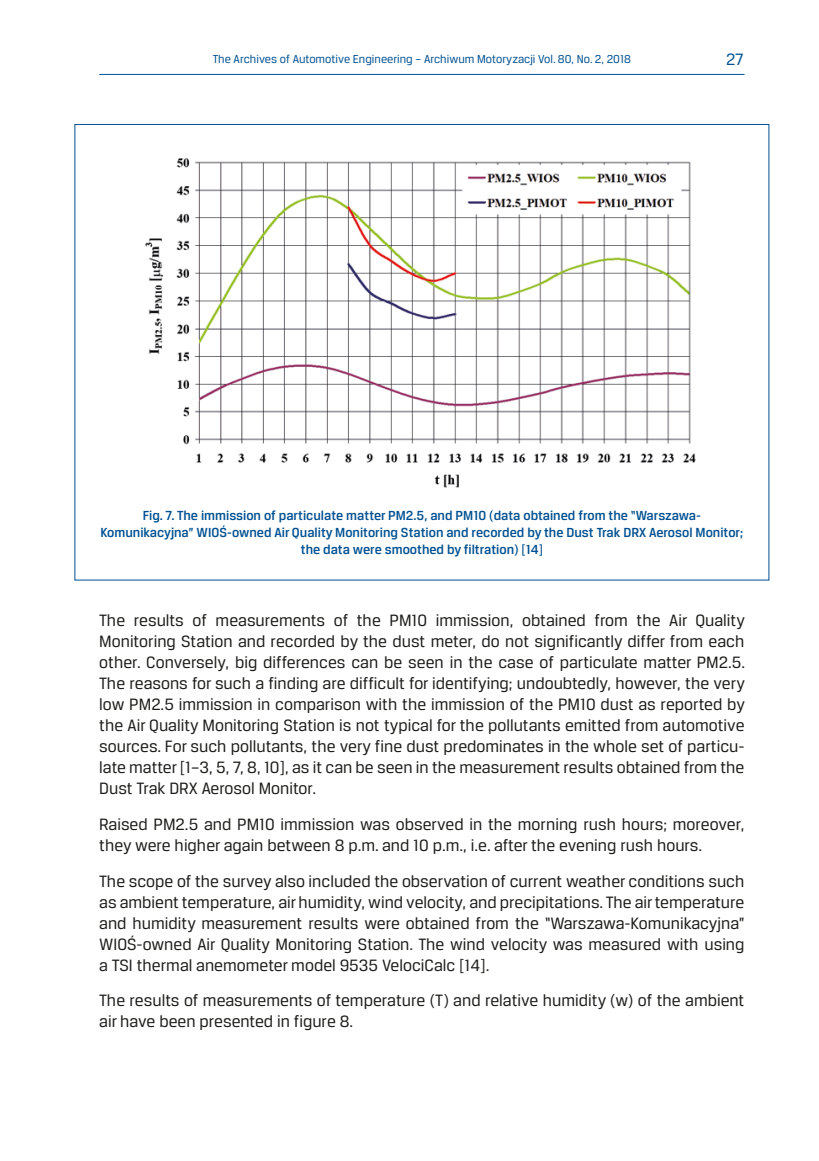
<style>
.page{position:relative;width:819px;height:1161px;background:#fff}
.page>*{position:absolute;margin:0;border:0;box-sizing:border-box;transform-origin:0 0}
.podst_ang{font:17.5px/21px "Breuer Text";color:#1c1c1a;text-align:justify}
.t1{font:17.5px "Breuer Text";color:#005091}
.podpisy_ilustracji_a{font:500 14px/16.8px "Breuer Text";color:#005091;text-align:center}
.t2{font:12.25px "Breuer Text";color:#005091}
</style>
<div class="page">
<hr style="left:99px;top:74px;width:645px;height:1px;background:#005091">
<img style="left:145px;top:158px;width:551px;height:330px">
<p class="t2" style="left:213px;top:52px;width:419px">The Archives of Automotive Engineering – Archiwum Motoryzacji Vol. 80, No. 2, 2018</p>
<p class="t1" style="left:726px;top:50px;width:19px">27</p>
<p class="podpisy_ilustracji_a" style="left:100px;top:507px;width:644px">Fig. 7. The immission of particulate matter PM2.5, and PM10 (data obtained from the “Warszawa-<br>Komunikacyjna” WIOŚ-owned Air Quality Monitoring Station and recorded by the Dust Trak DRX Aerosol Monitor; the data were smoothed by filtration) [14]</p>
<p class="podst_ang" style="left:99px;top:609px;width:647px">The results of measurements of the PM10 immission, obtained from the Air Quality Monitoring Station and recorded by the dust meter, do not significantly differ from each other. Conversely, big differences can be seen in the case of particulate matter PM2.5.<br>The reasons for such a finding are difficult for identifying; undoubtedly, however, the very low PM2.5 immission in comparison with the immission of the PM10 dust as reported by the Air Quality Monitoring Station is not typical for the pollutants emitted from automotive sources. For such pollutants, the very fine dust predominates in the whole set of particu&shy;late matter [1–3, 5, 7, 8, 10], as it can be seen in the measurement results obtained from the Dust Trak DRX Aerosol Monitor.</p>
<p class="podst_ang" style="left:99px;top:813px;width:646px">Raised PM2.5 and PM10 immission was observed in the morning rush hours; moreover, they were higher again between 8 p.m. and 10 p.m., i.e. after the evening rush hours.</p>
<p class="podst_ang" style="left:99px;top:870px;width:646px">The scope of the survey also included the observation of current weather conditions such as ambient temperature, air humidity, wind velocity, and precipitations. The air temperature and humidity measurement results were obtained from the “Warszawa-Komunikacyjna” WIOŚ-owned Air Quality Monitoring Station. The wind velocity was measured with using a TSI thermal anemometer model 9535 VelociCalc [14].</p>
<p class="podst_ang" style="left:99px;top:990px;width:646px">The results of measurements of temperature (T) and relative humidity (w) of the ambient air have been presented in figure 8.</p>
</div>
